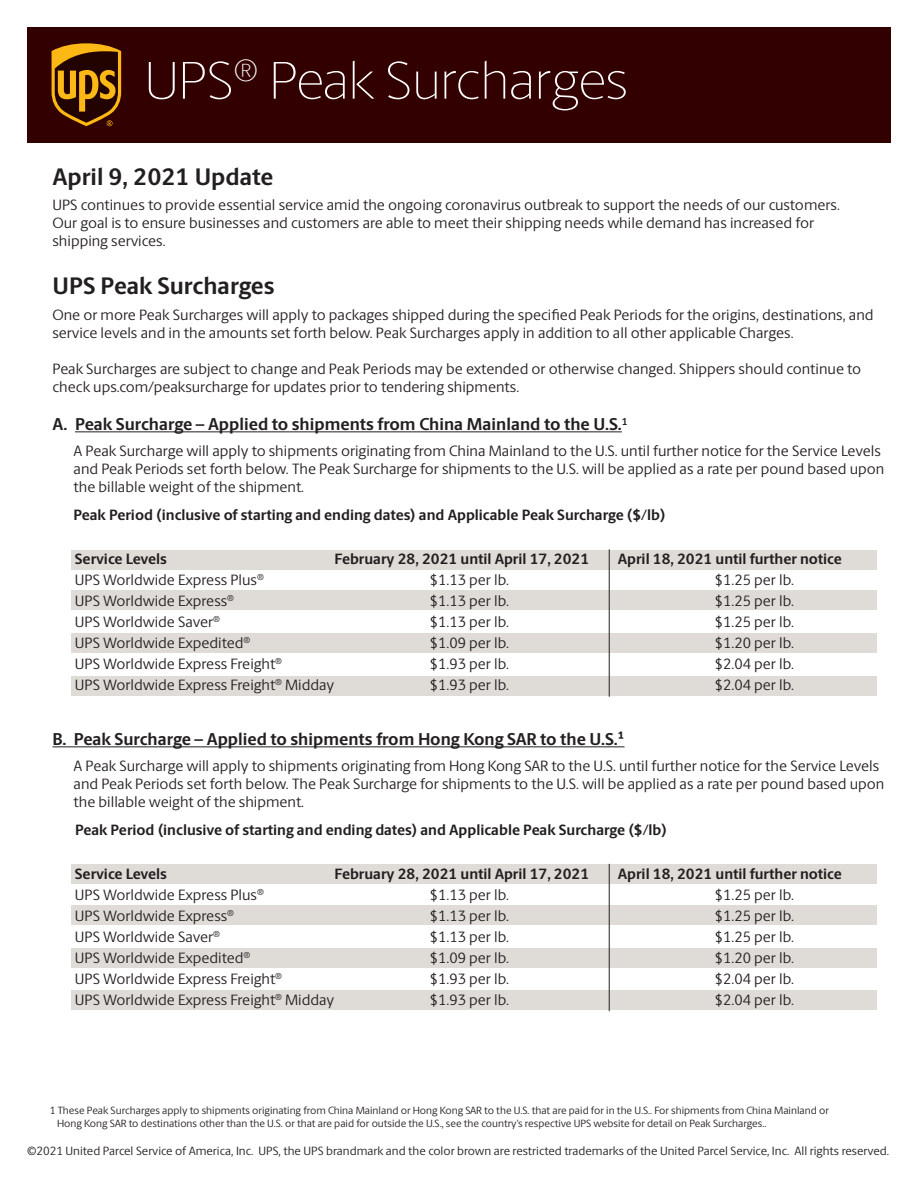
<style>
.page{position:relative;width:918px;height:1188px;background:#fff}
.page>*{position:absolute;margin:0;border:0;box-sizing:border-box;transform-origin:0 0}
.t1{font:200 53.1px "UPS Berlingske Sans";color:#fff}
.t2{font:700 24px "UPS Berlingske Sans";color:#231f20}
.t3{font:700 17.25px "UPS Berlingske Sans";color:#231f20}
.t4{font:15px/18px "UPS Berlingske Sans";color:#231f20}
.t5{font:700 15px "UPS Berlingske Sans";color:#231f20}
.t6{font:12px "UPS Berlingske Sans";color:#231f20}
.t7{font:10.5px/12.6px "UPS Berlingske Sans";color:#231f20}
</style>
<div class="page">
<hr style="left:75px;top:432px;width:547px;height:1px;background:#231f20">
<hr style="left:52px;top:747px;width:573px;height:1px;background:#231f20">
<div style="left:71px;top:676px;width:806px;height:20px;background:#dfdbd7"></div>
<div style="left:71px;top:550px;width:806px;height:19px;background:#dfdbd7"></div>
<div style="left:71px;top:591px;width:806px;height:19px;background:#dfdbd7"></div>
<div style="left:71px;top:633px;width:806px;height:20px;background:#dfdbd7"></div>
<hr style="left:609px;top:549px;width:1px;height:148px;background:#231f20">
<div style="left:27px;top:27px;width:864px;height:116px;background:#300"></div>
<svg style="left:52px;top:43px;width:69px;height:83px"></svg>
<div style="left:71px;top:991px;width:806px;height:19px;background:#dfdbd7"></div>
<div style="left:71px;top:864px;width:806px;height:20px;background:#dfdbd7"></div>
<div style="left:71px;top:905px;width:806px;height:20px;background:#dfdbd7"></div>
<div style="left:71px;top:948px;width:806px;height:19px;background:#dfdbd7"></div>
<hr style="left:609px;top:864px;width:1px;height:147px;background:#231f20">
<p class="t1" style="left:145px;top:49px;width:485px">UPS<sup>®</sup> Peak Surcharges</p>
<p class="t2" style="left:52px;top:159px;width:222px">April 9, 2021 Update</p>
<p class="t4" style="left:52px;top:195px;width:789px">UPS continues to provide essential service amid the ongoing coronavirus outbreak to support the needs of our customers.<br>Our goal is to ensure businesses and customers are able to meet their shipping needs while demand has increased for shipping services.</p>
<p class="t2" style="left:52px;top:268px;width:224px">UPS Peak Surcharges</p>
<p class="t4" style="left:52px;top:305px;width:823px">One or more Peak Surcharges will apply to packages shipped during the specified Peak Periods for the origins, destinations, and service levels and in the amounts set forth below. Peak Surcharges apply in addition to all other applicable Charges.</p>
<p class="t4" style="left:52px;top:359px;width:810px">Peak Surcharges are subject to change and Peak Periods may be extended or otherwise changed. Shippers should continue to check ups.com/peaksurcharge for updates prior to tendering shipments.</p>
<p class="t3" style="left:52px;top:412px;width:577px">A. Peak Surcharge – Applied to shipments from China Mainland to the U.S.<sup>1</sup></p>
<p class="t4" style="left:74px;top:441px;width:812px">A Peak Surcharge will apply to shipments originating from China Mainland to the U.S. until further notice for the Service Levels and Peak Periods set forth below. The Peak Surcharge for shipments to the U.S. will be applied as a rate per pound based upon the billable weight of the shipment.</p>
<p class="t5" style="left:74px;top:504px;width:594px">Peak Period (inclusive of starting and ending dates) and Applicable Peak Surcharge ($/lb)</p>
<p class="t5" style="left:75px;top:548px;width:94px">Service Levels</p>
<p class="t5" style="left:334px;top:548px;width:256px">February 28, 2021 until April 17, 2021</p>
<p class="t5" style="left:618px;top:548px;width:225px">April 18, 2021 until further notice</p>
<p class="t4" style="left:75px;top:571px;width:191px">UPS Worldwide Express Plus<sup>®</sup></p>
<p class="t4" style="left:430px;top:571px;width:81px">$1.13 per lb.</p>
<p class="t4" style="left:715px;top:571px;width:81px">$1.25 per lb.</p>
<p class="t4" style="left:75px;top:592px;width:161px">UPS Worldwide Express<sup>®</sup></p>
<p class="t4" style="left:430px;top:592px;width:81px">$1.13 per lb.</p>
<p class="t4" style="left:715px;top:592px;width:81px">$1.25 per lb.</p>
<p class="t4" style="left:75px;top:613px;width:147px">UPS Worldwide Saver<sup>®</sup></p>
<p class="t4" style="left:430px;top:613px;width:81px">$1.13 per lb.</p>
<p class="t4" style="left:715px;top:613px;width:81px">$1.25 per lb.</p>
<p class="t4" style="left:75px;top:634px;width:177px">UPS Worldwide Expedited<sup>®</sup></p>
<p class="t4" style="left:430px;top:634px;width:81px">$1.09 per lb.</p>
<p class="t4" style="left:715px;top:634px;width:81px">$1.20 per lb.</p>
<p class="t4" style="left:75px;top:655px;width:209px">UPS Worldwide Express Freight<sup>®</sup></p>
<p class="t4" style="left:430px;top:655px;width:81px">$1.93 per lb.</p>
<p class="t4" style="left:715px;top:655px;width:81px">$2.04 per lb.</p>
<p class="t4" style="left:75px;top:676px;width:261px">UPS Worldwide Express Freight<sup>®</sup> Midday</p>
<p class="t4" style="left:430px;top:676px;width:81px">$1.93 per lb.</p>
<p class="t4" style="left:715px;top:676px;width:81px">$2.04 per lb.</p>
<p class="t3" style="left:52px;top:727px;width:574px">B. Peak Surcharge – Applied to shipments from Hong Kong SAR to the U.S.1</p>
<p class="t4" style="left:74px;top:756px;width:812px">A Peak Surcharge will apply to shipments originating from Hong Kong SAR to the U.S. until further notice for the Service Levels and Peak Periods set forth below. The Peak Surcharge for shipments to the U.S. will be applied as a rate per pound based upon the billable weight of the shipment.</p>
<p class="t5" style="left:75px;top:819px;width:594px">Peak Period (inclusive of starting and ending dates) and Applicable Peak Surcharge ($/lb)</p>
<p class="t5" style="left:75px;top:863px;width:94px">Service Levels</p>
<p class="t5" style="left:334px;top:863px;width:256px">February 28, 2021 until April 17, 2021</p>
<p class="t5" style="left:618px;top:863px;width:225px">April 18, 2021 until further notice</p>
<p class="t4" style="left:75px;top:885px;width:191px">UPS Worldwide Express Plus<sup>®</sup></p>
<p class="t4" style="left:430px;top:885px;width:81px">$1.13 per lb.</p>
<p class="t4" style="left:715px;top:885px;width:81px">$1.25 per lb.</p>
<p class="t4" style="left:75px;top:906px;width:161px">UPS Worldwide Express<sup>®</sup></p>
<p class="t4" style="left:430px;top:906px;width:81px">$1.13 per lb.</p>
<p class="t4" style="left:715px;top:906px;width:81px">$1.25 per lb.</p>
<p class="t4" style="left:75px;top:927px;width:147px">UPS Worldwide Saver<sup>®</sup></p>
<p class="t4" style="left:430px;top:927px;width:81px">$1.13 per lb.</p>
<p class="t4" style="left:715px;top:927px;width:81px">$1.25 per lb.</p>
<p class="t4" style="left:75px;top:948px;width:177px">UPS Worldwide Expedited<sup>®</sup></p>
<p class="t4" style="left:430px;top:948px;width:81px">$1.09 per lb.</p>
<p class="t4" style="left:715px;top:948px;width:81px">$1.20 per lb.</p>
<p class="t4" style="left:75px;top:969px;width:209px">UPS Worldwide Express Freight<sup>®</sup></p>
<p class="t4" style="left:430px;top:969px;width:81px">$1.93 per lb.</p>
<p class="t4" style="left:715px;top:969px;width:81px">$2.04 per lb.</p>
<p class="t4" style="left:75px;top:990px;width:261px">UPS Worldwide Express Freight<sup>®</sup> Midday</p>
<p class="t4" style="left:430px;top:990px;width:81px">$1.93 per lb.</p>
<p class="t4" style="left:715px;top:990px;width:81px">$2.04 per lb.</p>
<p class="t7" style="left:57px;top:1104px;width:773px;text-indent:-7px">1 These Peak Surcharges apply to shipments originating from China Mainland or Hong Kong SAR to the U.S. that are paid for in the U.S.. For shipments from China Mainland or<br>Hong Kong SAR to destinations other than the U.S. or that are paid for outside the U.S., see the country’s respective UPS website for detail on Peak Surcharges..</p>
<p class="t6" style="left:27px;top:1142px;width:864px">©2021 United Parcel Service of America, Inc. UPS, the UPS brandmark and the color brown are restricted trademarks of the United Parcel Service, Inc. All rights reserved.</p>
</div>
